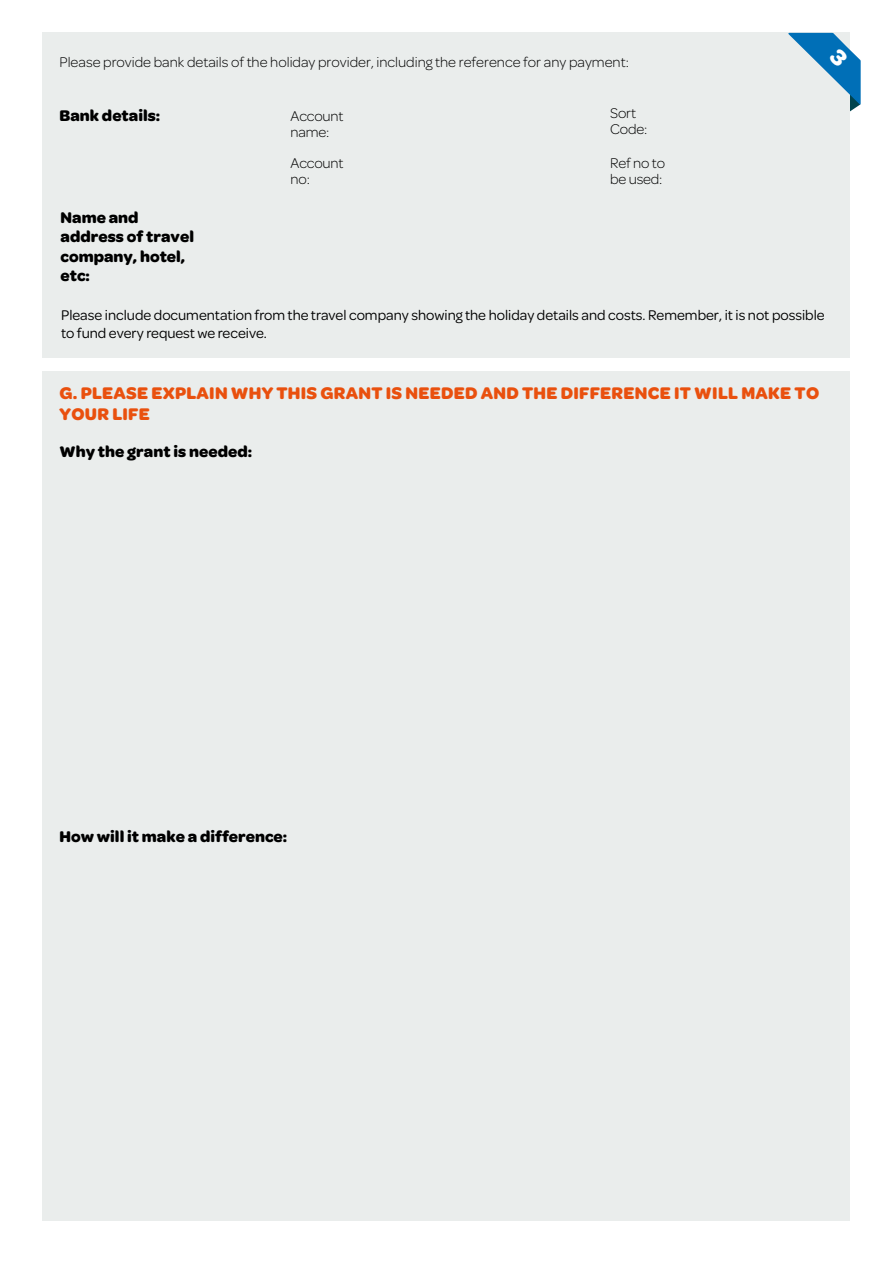
<style>
.page{position:relative;width:893px;height:1263px;background:#fff}
.page>*{position:absolute;margin:0;border:0;box-sizing:border-box;transform-origin:0 0}
.t1{font:700 18px/21.6px "Omnes";letter-spacing:.015em;color:#e9500e}
.t2{font:700 16.5px/19.5px "Omnes";color:#000}
.t3{font:15px/18px "Omnes";color:#000}
.t4{font:300 15px/16.5px "Omnes";color:#000}
</style>
<div class="page">
<div style="left:43px;top:32px;width:807px;height:326px;background:#eaedec"></div>
<div style="left:43px;top:371px;width:807px;height:849px;background:#eaedec"></div>
<svg style="left:788px;top:33px;width:73px;height:79px"></svg>
<p class="t4" style="left:60px;top:54px;width:571px">Please provide bank details of the holiday provider, including the reference for any payment:</p>
<p class="t2" style="left:60px;top:106px;width:102px">Bank details:</p>
<p class="t4" style="left:291px;top:108px;width:54px">Account name:</p>
<p class="t4" style="left:291px;top:155px;width:54px">Account no:</p>
<p class="t2" style="left:61px;top:208px;width:135px">Name and address of travel company, hotel, etc:</p>
<p class="t4" style="left:610px;top:104px;width:39px">Sort<br>Code:</p>
<p class="t4" style="left:610px;top:155px;width:56px">Ref no to be used:</p>
<p class="t3" style="left:61px;top:305px;width:765px">Please include documentation from the travel company showing the holiday details and costs. Remember, it is not possible to fund every request we receive.</p>
<p class="t1" style="left:60px;top:382px;width:761px">G. PLEASE EXPLAIN WHY THIS GRANT IS NEEDED AND THE DIFFERENCE IT WILL MAKE TO<br>YOUR LIFE</p>
<p class="t2" style="left:60px;top:442px;width:194px">Why the grant is needed:</p>
<p class="t2" style="left:60px;top:826px;width:229px">How will it make a difference:</p>
</div>
